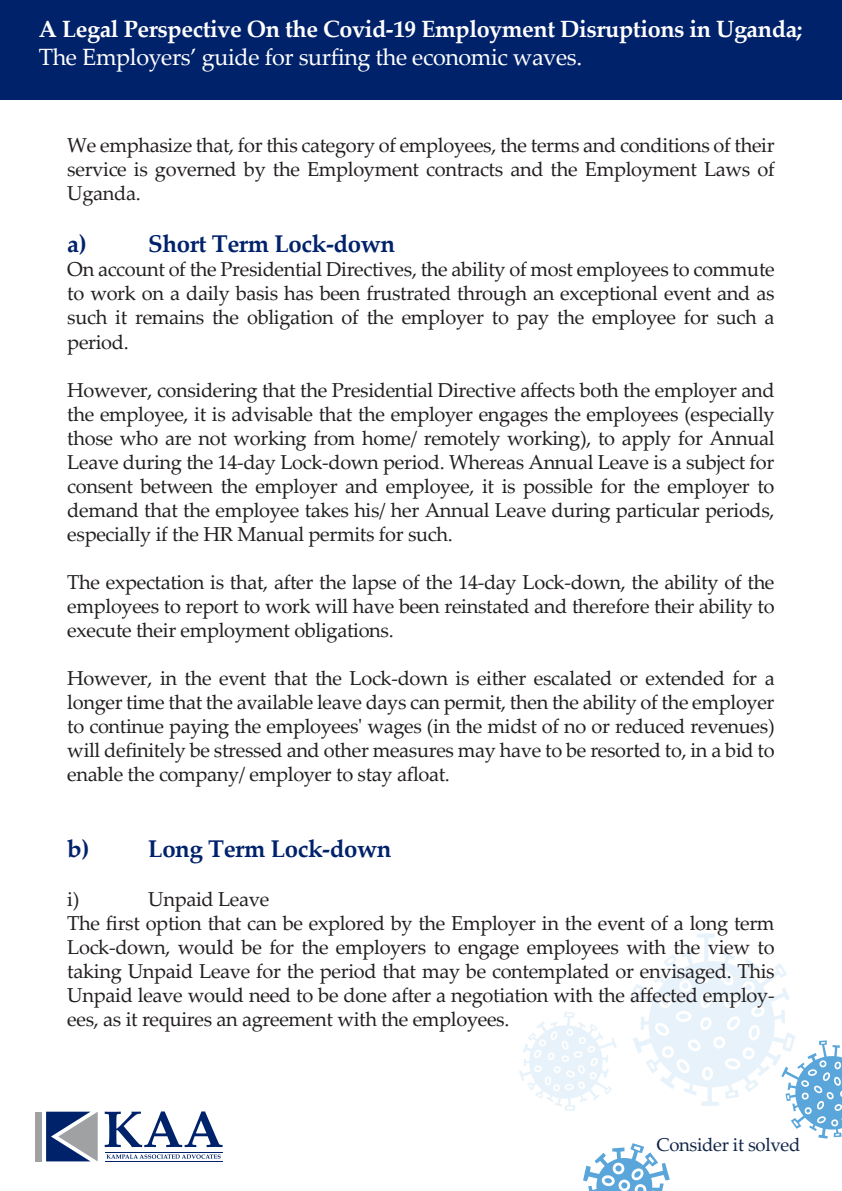
<style>
.page{position:relative;width:842px;height:1191px;background:#fff}
.page>*{position:absolute;margin:0;border:0;box-sizing:border-box;transform-origin:0 0}
.t1{font:700 24.2px "Palatino Linotype";letter-spacing:-.015em;color:#00226b}
.t2{font:700 23.6px "Palatino Linotype";letter-spacing:-.015em;color:#fff}
.t3{font:23.6px "Palatino Linotype";letter-spacing:-.015em;color:#fff}
.t4{font:20.2px/24px "Palatino Linotype";letter-spacing:-.015em;color:#231f20;text-align:justify}
.t5{font:18.6px "Palatino Linotype";letter-spacing:-.015em;color:#0f2447}
</style>
<div class="page">
<svg style="left:519px;top:933px;width:323px;height:258px"></svg>
<svg style="left:105px;top:1111px;width:118px;height:36px"></svg>
<hr style="left:105px;top:1151px;width:117px;height:1px;background:#00226b">
<hr style="left:105px;top:1161px;width:117px;height:1px;background:#00226b">
<svg style="left:107px;top:1154px;width:114px;height:4px"></svg>
<div style="left:35px;top:1111px;width:7px;height:50px;background:#9fa1a3"></div>
<svg style="left:46px;top:1111px;width:52px;height:50px"></svg>
<div style="left:0;top:0;width:842px;height:100px;background:#00226b"></div>
<p class="t2" style="left:39px;top:12px;width:765px">A Legal Perspective On the Covid-19 Employment Disruptions in Uganda;</p>
<p class="t3" style="left:39px;top:40px;width:545px">The Employers’ guide for surfing the economic waves.</p>
<p class="t4" style="left:67px;top:132px;width:709px">We emphasize that, for this category of employees, the terms and conditions of their service is governed by the Employment contracts and the Employment Laws of Uganda.</p>
<p class="t1" style="left:67px;top:227px;width:21px">a)</p>
<p class="t1" style="left:148px;top:227px;width:248px">Short Term Lock-down</p>
<p class="t4" style="left:67px;top:257px;width:709px">On account of the Presidential Directives, the ability of most employees to commute to work on a daily basis has been frustrated through an exceptional event and as such it remains the obligation of the employer to pay the employee for such a period.</p>
<p class="t4" style="left:67px;top:377px;width:709px">However, considering that the Presidential Directive affects both the employer and the employee, it is advisable that the employer engages the employees (especially those who are not working from home/ remotely working), to apply for Annual Leave during the 14-day Lock-down period. Whereas Annual Leave is a subject for consent between the employer and employee, it is possible for the employer to demand that the employee takes his/ her Annual Leave during particular periods, especially if the HR Manual permits for such.</p>
<p class="t4" style="left:67px;top:569px;width:709px">The expectation is that, after the lapse of the 14-day Lock-down, the ability of the employees to report to work will have been reinstated and therefore their ability to execute their employment obligations.</p>
<p class="t4" style="left:67px;top:665px;width:709px">However, in the event that the Lock-down is either escalated or extended for a longer time that the available leave days can permit, then the ability of the employer to continue paying the employees' wages (in the midst of no or reduced revenues) will definitely be stressed and other measures may have to be resorted to, in a bid to enable the company/ employer to stay afloat.</p>
<p class="t1" style="left:67px;top:832px;width:24px">b)</p>
<p class="t1" style="left:148px;top:832px;width:245px">Long Term Lock-down</p>
<p class="t4" style="left:67px;top:886px;width:14px">i)</p>
<p class="t4" style="left:67px;top:886px;width:709px;text-align:left;text-indent:81px">Unpaid Leave<br>The first option that can be explored by the Employer in the event of a long term Lock-down, would be for the employers to engage employees with the view to taking Unpaid Leave for the period that may be contemplated or envisaged. This Unpaid leave would need to be done after a negotiation with the affected employ&shy;ees, as it requires an agreement with the employees.</p>
<p class="t5" style="left:656px;top:1131px;width:145px">Consider it solved</p>
</div>
